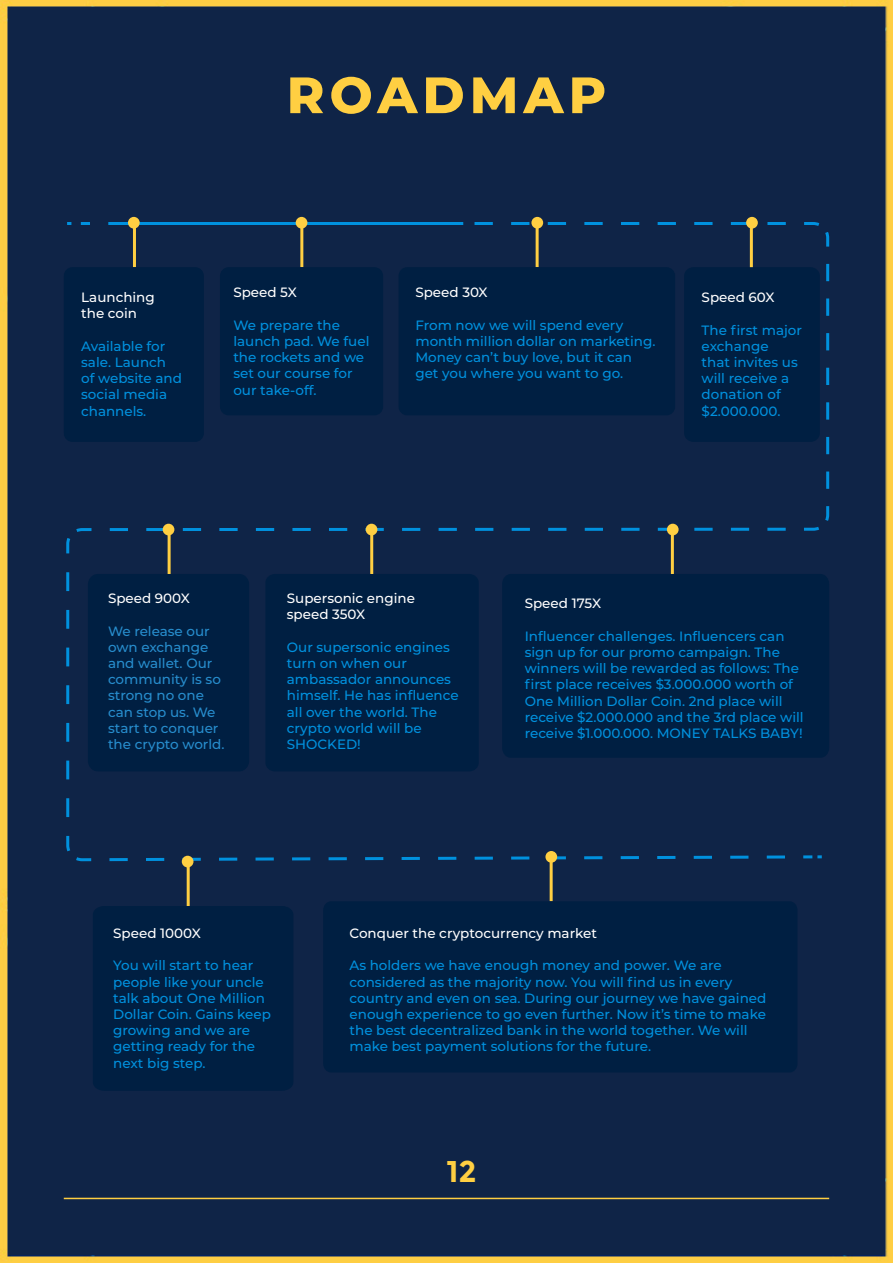
<style>
.page{position:relative;width:893px;height:1263px;background:#fff}
.page>*{position:absolute;margin:0;border:0;box-sizing:border-box;transform-origin:0 0}
.t1{font:800 51px "Montserrat";letter-spacing:.1em;color:#ffcf42}
.t2{font:700 30px "Montserrat";color:#ffcf42}
.t3{font:500 13.5px/16.2px "Montserrat";color:#0091de}
.t4{font:500 13.5px "Montserrat";color:#fff}
.t5{font:500 13.5px/16.2px "Montserrat";color:#278dcd}
</style>
<div class="page">
<img style="left:0;top:0;width:893px;height:1263px">
<div style="left:8px;top:8px;width:877px;height:1247px;background:#0f2447"></div>
<hr style="left:64px;top:1198px;width:765px;height:1px;background:#ffcf42">
<svg style="left:66px;top:220px;width:764px;height:643px"></svg>
<svg style="left:817px;top:855px;width:5px;height:3px"></svg>
<hr style="left:112px;top:222px;width:351px;height:3px;background:#0091de">
<hr style="left:133px;top:222px;width:3px;height:45px;background:#ffcf42">
<div style="left:128px;top:217px;width:12px;height:12px;background:#ffcf42;border-radius:50%"></div>
<div style="left:64px;top:267px;width:140px;height:175px;background:#001f42;border-radius:9px"></div>
<div style="left:684px;top:267px;width:136px;height:175px;background:#001f42;border-radius:9px"></div>
<hr style="left:300px;top:222px;width:3px;height:45px;background:#ffcf42">
<div style="left:296px;top:217px;width:11px;height:12px;background:#ffcf42;border-radius:50%"></div>
<hr style="left:536px;top:222px;width:3px;height:45px;background:#ffcf42">
<div style="left:531px;top:217px;width:12px;height:12px;background:#ffcf42;border-radius:50%"></div>
<hr style="left:750px;top:222px;width:3px;height:45px;background:#ffcf42">
<div style="left:746px;top:217px;width:12px;height:12px;background:#ffcf42;border-radius:50%"></div>
<div style="left:220px;top:267px;width:163px;height:148px;background:#001f42;border-radius:9px"></div>
<div style="left:399px;top:267px;width:276px;height:148px;background:#001f42;border-radius:9px"></div>
<hr style="left:168px;top:528px;width:3px;height:46px;background:#ffcf42">
<div style="left:163px;top:524px;width:11px;height:11px;background:#ffcf42;border-radius:50%"></div>
<div style="left:88px;top:574px;width:161px;height:197px;background:#001f42;border-radius:10px"></div>
<hr style="left:187px;top:860px;width:3px;height:46px;background:#ffcf42">
<div style="left:182px;top:856px;width:11px;height:11px;background:#ffcf42;border-radius:50%"></div>
<div style="left:93px;top:906px;width:200px;height:185px;background:#001f42"></div>
<hr style="left:370px;top:528px;width:3px;height:46px;background:#ffcf42">
<div style="left:366px;top:524px;width:11px;height:11px;background:#ffcf42;border-radius:50%"></div>
<hr style="left:671px;top:528px;width:3px;height:46px;background:#ffcf42">
<div style="left:667px;top:524px;width:12px;height:11px;background:#ffcf42;border-radius:50%"></div>
<div style="left:265px;top:574px;width:214px;height:197px;background:#001f42;border-radius:9px"></div>
<div style="left:502px;top:574px;width:327px;height:184px;background:#001f42"></div>
<hr style="left:550px;top:856px;width:3px;height:45px;background:#ffcf42">
<div style="left:545px;top:851px;width:12px;height:12px;background:#ffcf42;border-radius:50%"></div>
<div style="left:323px;top:901px;width:474px;height:171px;background:#001f42;border-radius:8px"></div>
<p class="t1" style="left:287px;top:58px;width:321px">ROADMAP</p>
<p class="t4" style="left:81px;top:288px;width:75px">Launching</p>
<p class="t4" style="left:81px;top:304px;width:57px">the coin</p>
<p class="t3" style="left:81px;top:337px;width:102px">Available for sale. Launch of website and social media channels.</p>
<p class="t4" style="left:233px;top:283px;width:65px">Speed 5X</p>
<p class="t3" style="left:233px;top:316px;width:138px">We prepare the launch pad. We fuel the rockets and we set our course for</p>
<p class="t3" style="left:233px;top:381px;width:85px">our take-off.</p>
<p class="t4" style="left:415px;top:283px;width:74px">Speed 30X</p>
<p class="t3" style="left:415px;top:316px;width:242px">From now we will spend every month million dollar on marketing.<br>Money can’t buy love, but it can</p>
<p class="t3" style="left:415px;top:365px;width:209px">get you where you want to go.</p>
<p class="t4" style="left:702px;top:288px;width:74px">Speed 60X</p>
<p class="t3" style="left:702px;top:321px;width:102px">The first major exchange<br>that invites us will receive a donation of $2.000.000.</p>
<p class="t4" style="left:108px;top:589px;width:83px">Speed 900X</p>
<p class="t5" style="left:108px;top:622px;width:118px">We release our own exchange and wallet. Our community is so strong no one can stop us. We start to conquer the crypto world.</p>
<p class="t4" style="left:287px;top:589px;width:130px">Supersonic engine</p>
<p class="t4" style="left:287px;top:605px;width:80px">speed 350X</p>
<p class="t3" style="left:287px;top:638px;width:173px">Our supersonic engines turn on when our ambassador announces himself. He has influence all over the world. The crypto world will be<br>SHOCKED!</p>
<p class="t4" style="left:525px;top:594px;width:78px">Speed 175X</p>
<p class="t3" style="left:525px;top:627px;width:280px">Influencer challenges. Influencers can sign up for our promo campaign. The winners will be rewarded as follows: The first place receives $3.000.000 worth of One Million Dollar Coin. 2nd place will receive $2.000.000 and the 3rd place will receive $1.000.000. MONEY TALKS BABY!</p>
<p class="t4" style="left:113px;top:924px;width:89px">Speed 1000X</p>
<p class="t3" style="left:113px;top:957px;width:159px">You will start to hear people like your uncle talk about One Million<br>Dollar Coin. Gains keep growing and we are getting ready for the next big step.</p>
<p class="t4" style="left:350px;top:924px;width:249px">Conquer the cryptocurrency market</p>
<p class="t3" style="left:350px;top:957px;width:418px">As holders we have enough money and power. We are considered as the majority now. You will find us in every country and even on sea. During our journey we have gained enough experience to go even further. Now it’s time to make the best decentralized bank in the world together. We will make best payment solutions for the future.</p>
<p class="t2" style="left:446px;top:1154px;width:32px">12</p>
</div>
